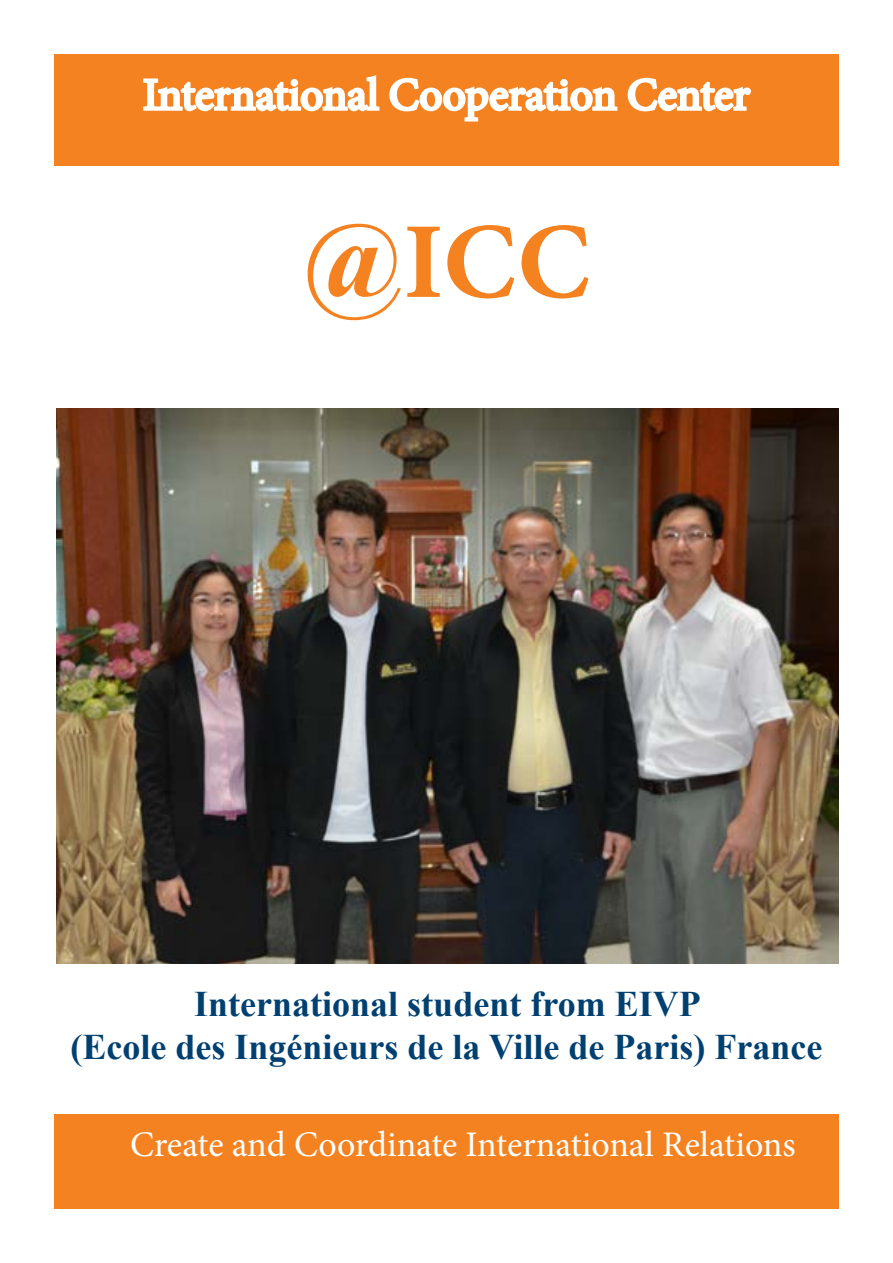
<style>
.page{position:relative;width:893px;height:1263px;background:#fff}
.page>*{position:absolute;margin:0;border:0;box-sizing:border-box;transform-origin:0 0}
.t1{font:700 108px "Minion Pro";color:#f58220}
.t2{font:45px "Minion Pro";color:#fff}
.t3{font:700 36px/43.2px "Times New Roman";color:#004071;text-align:center}
.t4{font:36px "Minion Pro";letter-spacing:-.005em;color:#fff}
.s1{font-family:"Times New Roman"}
</style>
<div class="page">
<div style="left:54px;top:54px;width:785px;height:111px;background:#f58220"></div>
<svg style="left:143px;top:75px;width:237px;height:37px"></svg>
<svg style="left:389px;top:77px;width:229px;height:45px"></svg>
<svg style="left:627px;top:77px;width:125px;height:35px"></svg>
<img style="left:57px;top:408px;width:782px;height:555px">
<div style="left:54px;top:1115px;width:785px;height:94px;background:#f58220"></div>
<p class="t2" style="left:143px;top:65px;width:608px">International Cooperation Center</p>
<h1 class="t1" style="left:303px;top:186px;width:289px"><span class="s1">@</span>ICC</h1>
<p class="t3" style="left:71px;top:981px;width:753px">International student from EIVP<br>(Ecole des Ingénieurs de la Ville de Paris) France</p>
<p class="t4" style="left:130px;top:1120px;width:667px">Create and Coordinate International Relations</p>
</div>
